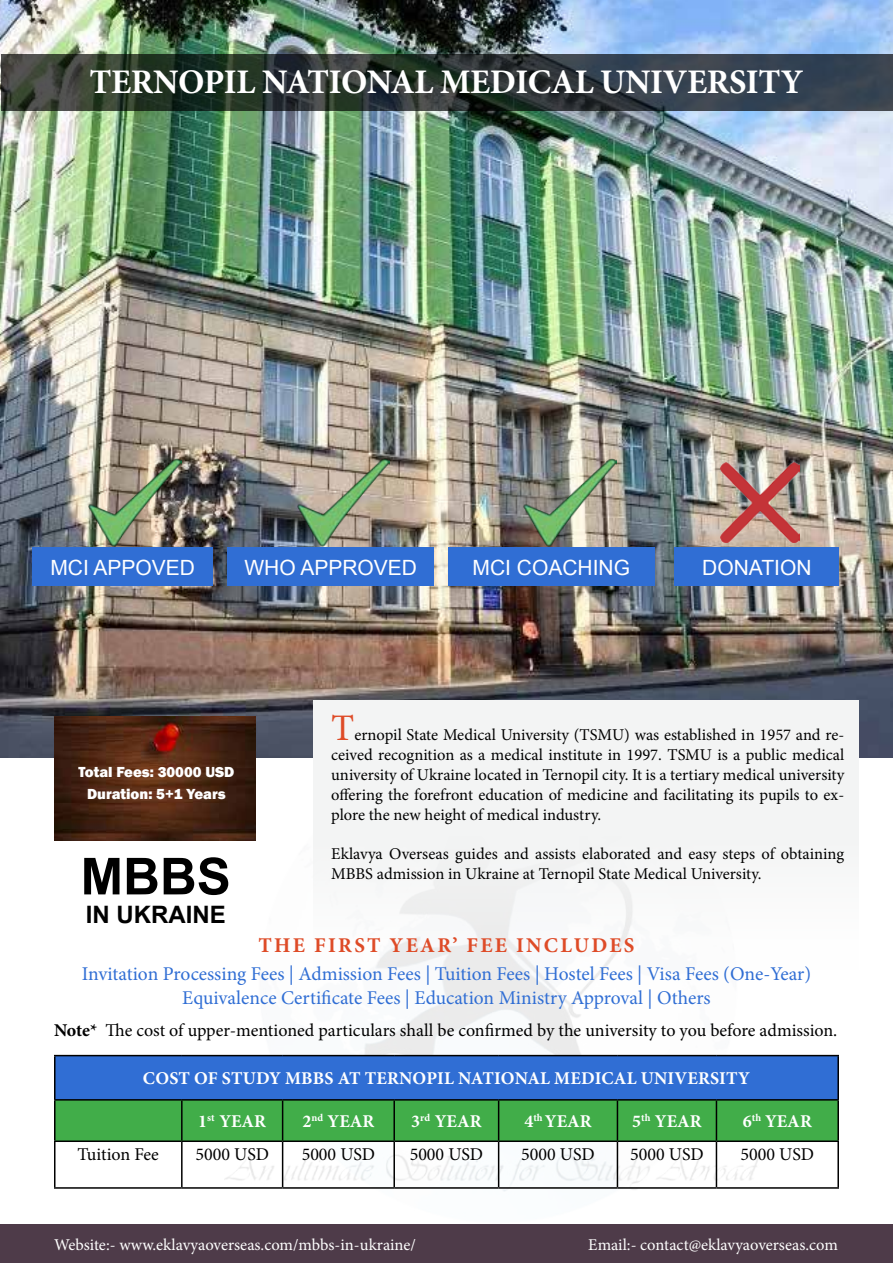
<style>
.page{position:relative;width:893px;height:1263px;background:#fff}
.page>*{position:absolute;margin:0;border:0;box-sizing:border-box;transform-origin:0 0}
.t1{font:700 51px "Arial";color:#000}
.t2{font:37.5px "Minion Pro";color:#de4b27}
.t3{font:700 34.5px "Minion Pro";letter-spacing:-.01em;color:#fff}
.t4{font:700 24px "Arial";color:#000}
.t5{font:21px "Arial";color:#fff}
.t6{font:700 21px "Minion Pro";letter-spacing:.11em;color:#de4b27}
.t7{font:19.5px/23.4px "Minion Pro";color:#306ed4;text-align:center}
.t8{font:18px "Minion Pro";color:#000}
.t9{font:700 18px "Minion Pro";letter-spacing:.01em;color:#fff}
.t10{font:16.5px/19.8px "Minion Pro";color:#000;text-align:justify}
.t11{font:16.5px "Minion Pro";color:#fff}
.t12{font:800 15px/21.6px "Franklin Gothic";color:#fff;text-align:center}
.s1{font-weight:700}
</style>
<div class="page">
<img style="left:225px;top:757px;width:535px;height:435px">
<img style="left:0;top:0;width:893px;height:757px">
<img style="left:55px;top:716px;width:201px;height:124px">
<div style="left:313px;top:701px;width:546px;height:269px;background:#f3f4f4"></div>
<div style="left:33px;top:548px;width:180px;height:38px;background:#306ed4"></div>
<div style="left:228px;top:548px;width:206px;height:38px;background:#306ed4"></div>
<div style="left:448px;top:548px;width:206px;height:38px;background:#306ed4"></div>
<div style="left:675px;top:548px;width:164px;height:38px;background:#306ed4"></div>
<img style="left:295px;top:456px;width:95px;height:92px">
<img style="left:521px;top:456px;width:95px;height:92px">
<img style="left:86px;top:456px;width:95px;height:92px">
<div style="left:55px;top:1055px;width:783px;height:45px;background:#306ed4"></div>
<div style="left:56px;top:1100px;width:781px;height:40px;background:#41ad49"></div>
<hr style="left:54px;top:1055px;width:128px;height:1px;background:#000">
<hr style="left:54px;top:1056px;width:2px;height:43px;background:#000">
<hr style="left:182px;top:1055px;width:101px;height:1px;background:#000">
<hr style="left:283px;top:1055px;width:111px;height:1px;background:#000">
<hr style="left:394px;top:1055px;width:105px;height:1px;background:#000">
<hr style="left:499px;top:1055px;width:118px;height:1px;background:#000">
<hr style="left:617px;top:1055px;width:99px;height:1px;background:#000">
<hr style="left:716px;top:1055px;width:123px;height:1px;background:#000">
<hr style="left:837px;top:1056px;width:2px;height:43px;background:#000">
<hr style="left:54px;top:1099px;width:128px;height:1px;background:#000">
<hr style="left:54px;top:1100px;width:2px;height:40px;background:#000">
<hr style="left:182px;top:1099px;width:101px;height:1px;background:#000">
<hr style="left:181px;top:1100px;width:2px;height:40px;background:#000">
<hr style="left:283px;top:1099px;width:111px;height:1px;background:#000">
<hr style="left:282px;top:1100px;width:1px;height:40px;background:#000">
<hr style="left:394px;top:1099px;width:105px;height:1px;background:#000">
<hr style="left:393px;top:1100px;width:2px;height:40px;background:#000">
<hr style="left:499px;top:1099px;width:118px;height:1px;background:#000">
<hr style="left:498px;top:1100px;width:1px;height:40px;background:#000">
<hr style="left:617px;top:1099px;width:99px;height:1px;background:#000">
<hr style="left:617px;top:1100px;width:1px;height:40px;background:#000">
<hr style="left:716px;top:1099px;width:123px;height:1px;background:#000">
<hr style="left:716px;top:1100px;width:1px;height:40px;background:#000">
<hr style="left:837px;top:1100px;width:2px;height:40px;background:#000">
<hr style="left:54px;top:1140px;width:128px;height:2px;background:#000">
<hr style="left:54px;top:1142px;width:2px;height:45px;background:#000">
<hr style="left:182px;top:1140px;width:101px;height:2px;background:#000">
<hr style="left:181px;top:1142px;width:2px;height:45px;background:#000">
<hr style="left:283px;top:1140px;width:111px;height:2px;background:#000">
<hr style="left:282px;top:1142px;width:1px;height:45px;background:#000">
<hr style="left:394px;top:1140px;width:105px;height:2px;background:#000">
<hr style="left:393px;top:1142px;width:2px;height:45px;background:#000">
<hr style="left:499px;top:1140px;width:118px;height:2px;background:#000">
<hr style="left:498px;top:1142px;width:1px;height:45px;background:#000">
<hr style="left:617px;top:1140px;width:99px;height:2px;background:#000">
<hr style="left:617px;top:1142px;width:1px;height:45px;background:#000">
<hr style="left:716px;top:1140px;width:123px;height:2px;background:#000">
<hr style="left:716px;top:1142px;width:1px;height:45px;background:#000">
<hr style="left:837px;top:1142px;width:2px;height:45px;background:#000">
<hr style="left:54px;top:1187px;width:128px;height:2px;background:#000">
<hr style="left:182px;top:1187px;width:101px;height:2px;background:#000">
<hr style="left:283px;top:1187px;width:111px;height:2px;background:#000">
<hr style="left:394px;top:1187px;width:105px;height:2px;background:#000">
<hr style="left:499px;top:1187px;width:118px;height:2px;background:#000">
<hr style="left:617px;top:1187px;width:99px;height:2px;background:#000">
<hr style="left:716px;top:1187px;width:123px;height:2px;background:#000">
<div style="left:0;top:1224px;width:893px;height:39px;background:#4e3b49"></div>
<img style="left:720px;top:463px;width:79px;height:79px">
<svg style="left:1px;top:54px;width:891px;height:56px"></svg>
<h3 class="t3" style="left:89px;top:58px;width:196px">TERNOPIL NAT</h3>
<h3 class="t3" style="left:329px;top:58px;width:453px">IONAL MEDICAL UNIVERSITY</h3>
<p class="t5" style="left:50px;top:553px;width:146px">MCI APPOVED</p>
<p class="t5" style="left:244px;top:553px;width:174px">WHO APPROVED</p>
<p class="t5" style="left:473px;top:553px;width:89px">MCI COACHI</p>
<p class="t5" style="left:599px;top:553px;width:33px">NG</p>
<p class="t5" style="left:702px;top:553px;width:111px">DONATION</p>
<p class="t12" style="left:78px;top:761px;width:158px">Total Fees: 30000 USD<br>Duration: 5+1 Years</p>
<h1 class="t1" style="left:81px;top:842px;width:152px">MBBS</h1>
<h3 class="t4" style="left:86px;top:899px;width:141px">IN UKRAIN E</h3>
<h2 class="t2" style="left:331px;top:703px;width:25px">T</h2>
<p class="t10" style="left:331px;top:725px;width:515px;text-indent:23px">ernopil State Medical University (TSMU) was established in 1957 and re&shy;ceived recognition as a medical institute in 1997. TSMU is a public medical university of Ukraine located in Ternopil city. It is a tertiary medical university offering the forefront education of medicine and facilitating its pupils to ex&shy;plore the new height of medical industry.</p>
<p class="t10" style="left:331px;top:844px;width:514px">Eklavya Overseas guides and assists elaborated and easy steps of obtaining<br>MBBS admission in Ukraine at Ternopil State Medical University.</p>
<p class="t6" style="left:258px;top:930px;width:375px">THE FIRST YEAR’ FEE INCLUDES</p>
<p class="t7" style="left:82px;top:962px;width:731px">Invitation Processing Fees | Admission Fees | Tuition Fees | Hostel Fees | Visa Fees (One-Year)<br>Equivalence Certificate Fees | Education Ministry Approval | Others</p>
<p class="t8" style="left:54px;top:1018px;width:785px"><span class="s1">NOTE*</span> The cost of upper-mentioned particulars shall be confirmed by the university to you before admission.</p>
<p class="t9" style="left:143px;top:1066px;width:328px">COST OF STUDY MBBS AT TERNOPIL NAT</p>
<p class="t9" style="left:494px;top:1066px;width:245px">IONAL MEDICAL UNIVERSITY</p>
<p class="t9" style="left:198px;top:1109px;width:69px">1<sup>ST</sup> YEAR</p>
<p class="t9" style="left:302px;top:1109px;width:73px">2<sup>ND</sup> YEAR</p>
<p class="t9" style="left:411px;top:1109px;width:71px">3<sup>RD</sup> YEAR</p>
<p class="t9" style="left:524px;top:1109px;width:68px">4<sup>TH</sup> YEAR</p>
<p class="t9" style="left:632px;top:1109px;width:71px">5<sup>TH</sup> YEAR</p>
<p class="t9" style="left:743px;top:1109px;width:70px">6<sup>TH</sup> YEAR</p>
<p class="t8" style="left:78px;top:1142px;width:83px">Tuition Fee</p>
<p class="t8" style="left:195px;top:1142px;width:75px">5000 USD</p>
<p class="t8" style="left:302px;top:1142px;width:75px">5000 USD</p>
<p class="t8" style="left:410px;top:1142px;width:75px">5000 USD</p>
<p class="t8" style="left:521px;top:1142px;width:75px">5000 USD</p>
<p class="t8" style="left:630px;top:1142px;width:75px">5000 USD</p>
<p class="t8" style="left:741px;top:1142px;width:75px">5000 USD</p>
<p class="t11" style="left:54px;top:1233px;width:363px">Website:- www.eklavyaoverseas.com/mbbs-in-ukraine/</p>
<p class="t11" style="left:588px;top:1233px;width:251px">Email:- contact@eklavyaoverseas.com</p>
</div>
